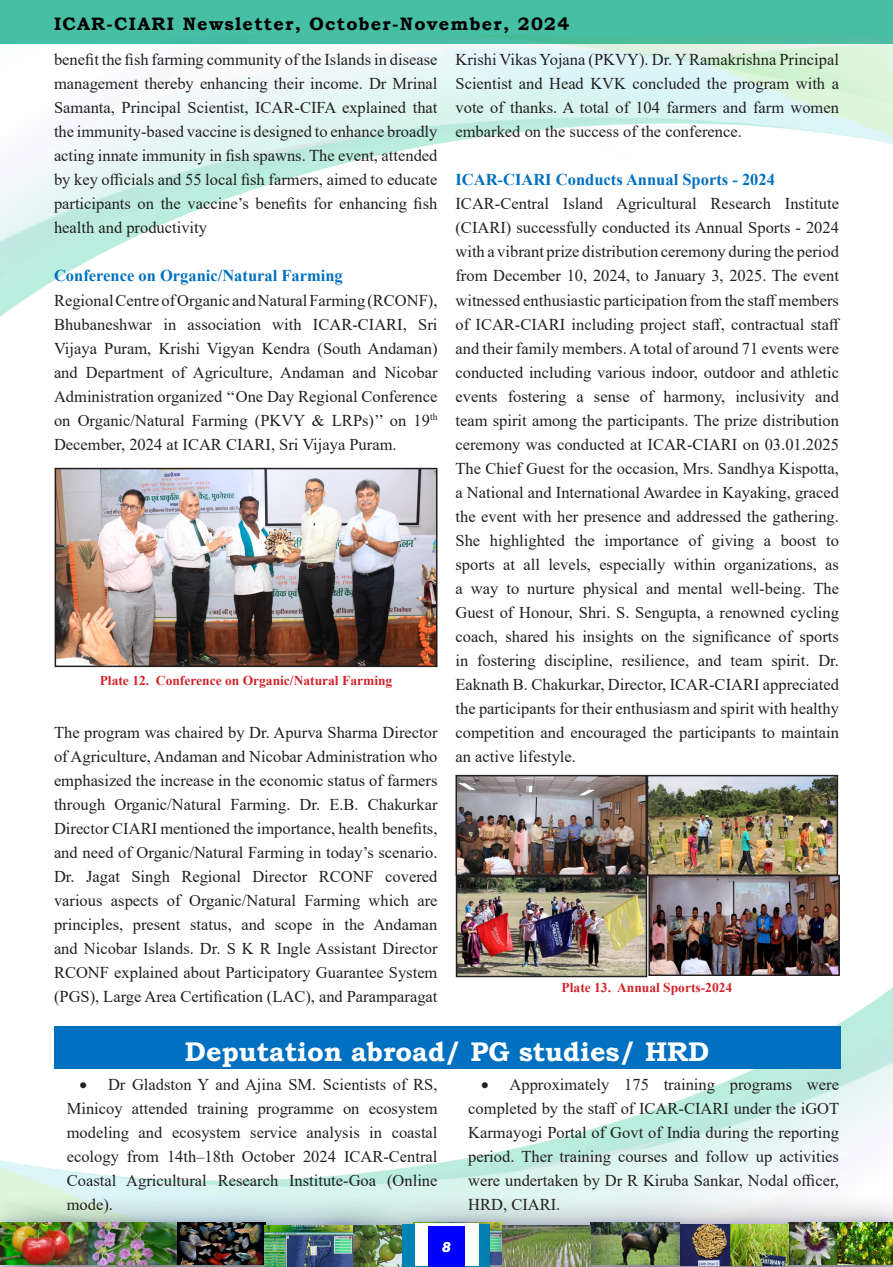
<style>
.page{position:relative;width:893px;height:1267px;background:#fff}
.page>*{position:absolute;margin:0;border:0;box-sizing:border-box;transform-origin:0 0}
.t1{font:700 27px "Bookman Old Style";color:#fff}
.t2{font:700 18px "Bookman Old Style";letter-spacing:.07em;color:#000}
.Heading_1{font:16.5px/24px "Times New Roman";color:#231f20;text-align:justify}
.t3{font:700 16.5px "Times New Roman";color:#0070c0}
.t4{font:15px "Acumin Variable Concept";color:#fff}
.t5{font:700 13.5px "Times New Roman";color:#d1232a}
</style>
<div class="page">
<div style="left:0;top:1px;width:893px;height:43px;background:#46bfa5"></div>
<img style="left:0;top:35px;width:893px;height:593px">
<img style="left:0;top:628px;width:893px;height:565px">
<div style="left:0;top:1191px;width:140px;height:76px;background:#252525;opacity:.75"></div>
<div style="left:0;top:1213px;width:98px;height:54px;background:#00f;opacity:.15"></div>
<img style="left:0;top:1223px;width:57px;height:42px">
<div style="left:57px;top:1191px;width:172px;height:76px;background:#252525;opacity:.75"></div>
<div style="left:79px;top:1213px;width:108px;height:54px;background:#00f;opacity:.15"></div>
<div style="left:146px;top:1191px;width:171px;height:76px;background:#252525;opacity:.75"></div>
<div style="left:167px;top:1213px;width:108px;height:54px;background:#00f;opacity:.15"></div>
<div style="left:382px;top:1191px;width:172px;height:76px;background:#252525;opacity:.75"></div>
<div style="left:404px;top:1213px;width:108px;height:54px;background:#00f;opacity:.15"></div>
<div style="left:560px;top:1191px;width:171px;height:76px;background:#252525;opacity:.75"></div>
<div style="left:758px;top:1191px;width:135px;height:76px;background:#252525;opacity:.75"></div>
<div style="left:779px;top:1213px;width:114px;height:54px;background:#00f;opacity:.15"></div>
<div style="left:403px;top:1224px;width:87px;height:43px;background:#0083b4"></div>
<div style="left:415px;top:1223px;width:63px;height:43px;background:#fff"></div>
<div style="left:428px;top:1226px;width:37px;height:40px;background:#00f"></div>
<div style="left:471px;top:1193px;width:172px;height:74px;background:#252525;opacity:.75"></div>
<div style="left:492px;top:1215px;width:108px;height:52px;background:#00f;opacity:.15"></div>
<img style="left:502px;top:1225px;width:89px;height:42px">
<div style="left:649px;top:1192px;width:192px;height:75px;background:#252525;opacity:.75"></div>
<div style="left:670px;top:1214px;width:128px;height:53px;background:#00f;opacity:.15"></div>
<div style="left:233px;top:1193px;width:172px;height:74px;background:#252525;opacity:.75"></div>
<div style="left:255px;top:1215px;width:108px;height:52px;background:#00f;opacity:.15"></div>
<img style="left:264px;top:1225px;width:89px;height:42px">
<img style="left:458px;top:778px;width:377px;height:95px">
<div style="left:455px;top:775px;width:192px;height:101px;border:2px solid #231f20"></div>
<img style="left:58px;top:471px;width:376px;height:193px">
<div style="left:55px;top:468px;width:382px;height:199px;border:2px solid #231f20"></div>
<div style="left:54px;top:1026px;width:786px;height:43px;background:#0070c0"></div>
<img style="left:459px;top:879px;width:185px;height:95px">
<div style="left:456px;top:876px;width:191px;height:101px;border:2px solid #231f20"></div>
<div style="left:647px;top:775px;width:191px;height:101px;border:2px solid #231f20"></div>
<img style="left:651px;top:878px;width:186px;height:95px">
<div style="left:648px;top:875px;width:192px;height:101px;border:2px solid #231f20"></div>
<p class="t2" style="left:54px;top:11px;width:517px">ICAR-CIARI Newsletter, October-November, 2024</p>
<p class="Heading_1" style="left:54px;top:47px;width:385px">benefit the fish farming community of the Islands in disease management thereby enhancing their income. Dr Mrinal Samanta, Principal Scientist, ICAR-CIFA explained that the immunity-based vaccine is designed to enhance broadly acting innate immunity in fish spawns. The event, attended by key officials and 55 local fish farmers, aimed to educate participants on the vaccine’s benefits for enhancing fish health and productivity</p>
<p class="t3" style="left:54px;top:264px;width:290px">Conference on Organic/Natural Farming</p>
<p class="Heading_1" style="left:54px;top:287px;width:385px">Regional Centre of Organic and Natural Farming (RCONF), Bhubaneshwar in association with ICAR-CIARI, Sri Vijaya Puram, Krishi Vigyan Kendra (South Andaman) and Department of Agriculture, Andaman and Nicobar Administration organized ‘‘One Day Regional Conference on Organic/Natural Farming (PKVY &amp; LRPs)’’ on 19<sup>th </sup>December, 2024 at ICAR CIARI, Sri Vijaya Puram.</p>
<p class="Heading_1" style="left:455px;top:47px;width:385px">Krishi Vikas Yojana (PKVY). Dr. Y Ramakrishna Principal Scientist and Head KVK concluded the program with a vote of thanks. A total of 104 farmers and farm women embarked on the success of the conference.</p>
<p class="t3" style="left:455px;top:168px;width:321px">ICAR-CIARI Conducts Annual Sports - 2024</p>
<p class="Heading_1" style="left:455px;top:191px;width:386px">ICAR-Central Island Agricultural Research Institute (CIARI) successfully conducted its Annual Sports - 2024 with a vibrant prize distribution ceremony during the period from December 10, 2024, to January 3, 2025. The event witnessed enthusiastic participation from the staff members of ICAR-CIARI including project staff, contractual staff and their family members. A total of around 71 events were conducted including various indoor, outdoor and athletic events fostering a sense of harmony, inclusivity and team spirit among the participants. The prize distribution ceremony was conducted at ICAR-CIARI on 03.01.2025<br>The Chief Guest for the occasion, Mrs. Sandhya Kispotta, a National and International Awardee in Kayaking, graced the event with her presence and addressed the gathering.<br>She highlighted the importance of giving a boost to sports at all levels, especially within organizations, as a way to nurture physical and mental well-being. The Guest of Honour, Shri. S. Sengupta, a renowned cycling coach, shared his insights on the significance of sports in fostering discipline, resilience, and team spirit. Dr.<br>Eaknath B. Chakurkar, Director, ICAR-CIARI appreciated the participants for their enthusiasm and spirit with healthy competition and encouraged the participants to maintain an active lifestyle.</p>
<p class="t5" style="left:100px;top:671px;width:294px">Plate 12. Conference on Organic/Natural Farming</p>
<p class="Heading_1" style="left:54px;top:719px;width:385px">The program was chaired by Dr. Apurva Sharma Director of Agriculture, Andaman and Nicobar Administration who emphasized the increase in the economic status of farmers through Organic/Natural Farming. Dr. E.B. Chakurkar Director CIARI mentioned the importance, health benefits, and need of Organic/Natural Farming in today’s scenario.<br>Dr. Jagat Singh Regional Director RCONF covered various aspects of Organic/Natural Farming which are principles, present status, and scope in the Andaman and Nicobar Islands. Dr. S K R Ingle Assistant Director RCONF explained about Participatory Guarantee System (PGS), Large Area Certification (LAC), and Paramparagat</p>
<p class="t5" style="left:562px;top:978px;width:172px">Plate 13. Annual Sports-2024</p>
<p class="t1" style="left:185px;top:1032px;width:526px">Deputation abroad/ PG studies/ HRD</p>
<p class="Heading_1" style="left:67px;top:1071px;width:372px;text-indent:13px">• Dr Gladston Y and Ajina SM. Scientists of RS, Minicoy attended training programme on ecosystem modeling and ecosystem service analysis in coastal ecology from 14th–18th October 2024 ICAR-Central Coastal Agricultural Research Institute-Goa (Online mode).</p>
<p class="Heading_1" style="left:468px;top:1071px;width:372px;text-indent:13px">• Approximately 175 training programs were completed by the staff of ICAR-CIARI under the iGOT Karmayogi Portal of Govt of India during the reporting period. Ther training courses and follow up activities were undertaken by Dr R Kiruba Sankar, Nodal officer, HRD, CIARI.</p>
<p class="t4" style="left:442px;top:1236px;width:10px">8</p>
</div>
